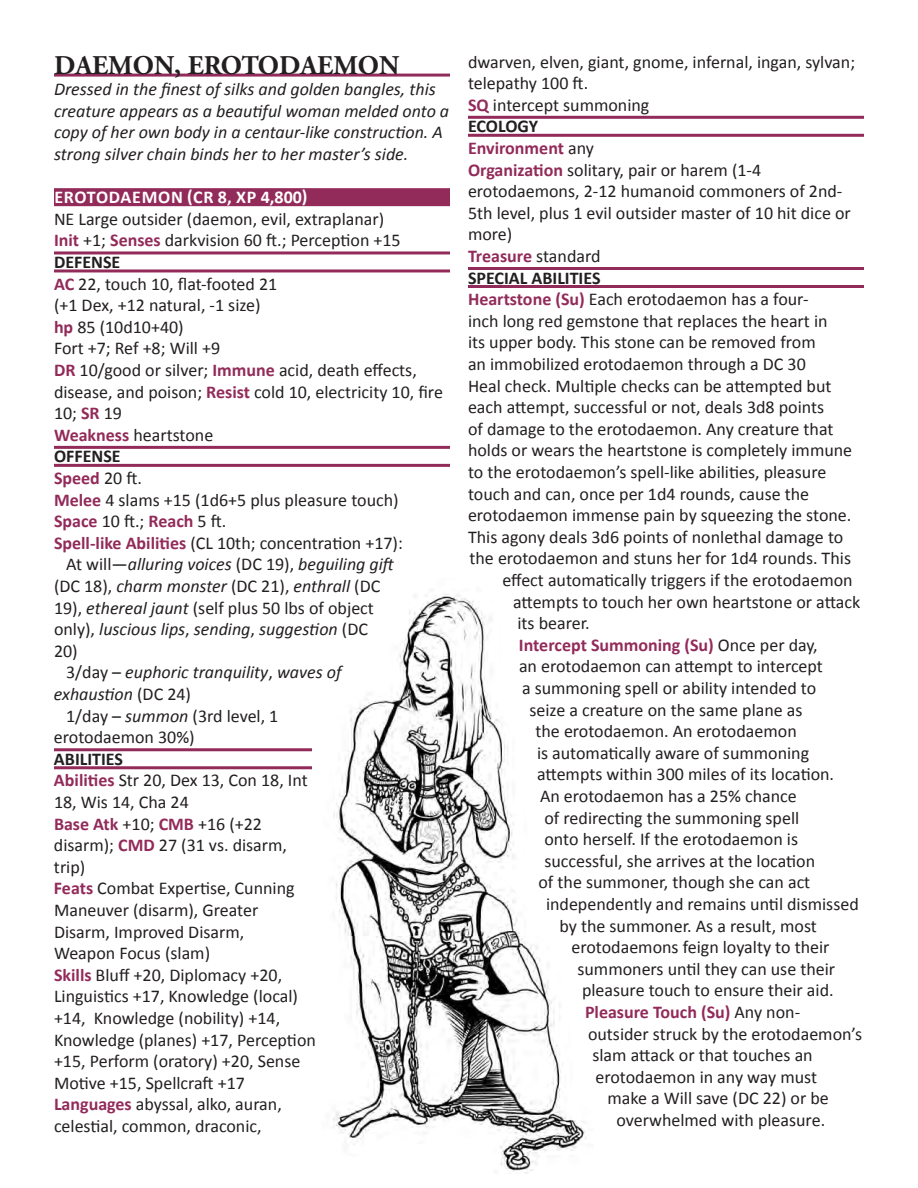
<style>
.page{position:relative;width:918px;height:1188px;background:#fff}
.page>*{position:absolute;margin:0;border:0;box-sizing:border-box;transform-origin:0 0}
.Monster_Title{font:700 27px "Adobe Garamond Pro";color:#231f20}
.t1{font:18px/21.6px "Calibri";color:#231f20}
.t2{font:italic 18px/21.6px "Calibri";color:#231f20}
.t3{font:700 18px "Calibri";color:#922b5a}
.Double_Bar{font:700 18px "Calibri";color:#231f20}
.Title_Bar{font:700 18px "Calibri";letter-spacing:.04em;color:#fff}
.s1{font-weight:700;color:#922b5a}
.s2{font-weight:400;color:#231f20}
.s3{font-style:normal}
.s4{font-style:italic}
</style>
<div class="page">
<hr style="left:54px;top:74px;width:396px;height:3px;background:#922b5a">
<div style="left:54px;top:188px;width:396px;height:18px;background:#922b5a"></div>
<hr style="left:54px;top:251px;width:396px;height:3px;background:#922b5a">
<hr style="left:54px;top:269px;width:396px;height:3px;background:#922b5a">
<hr style="left:54px;top:446px;width:396px;height:3px;background:#922b5a">
<hr style="left:54px;top:464px;width:396px;height:3px;background:#922b5a">
<hr style="left:54px;top:748px;width:258px;height:3px;background:#922b5a">
<hr style="left:54px;top:766px;width:258px;height:3px;background:#922b5a">
<hr style="left:468px;top:116px;width:396px;height:3px;background:#922b5a">
<hr style="left:468px;top:134px;width:396px;height:3px;background:#922b5a">
<hr style="left:468px;top:267px;width:396px;height:3px;background:#922b5a">
<hr style="left:468px;top:285px;width:396px;height:3px;background:#922b5a">
<img style="left:333px;top:594px;width:253px;height:580px">
<p class="Monster_Title" style="left:54px;top:49px;width:347px">DAEMON, EROTODAEMON</p>
<p class="t2" style="left:54px;top:78px;width:397px">Dressed in the finest of silks and golden bangles, this creature appears as a beautiful woman melded onto a copy of her own body in a centaur-like construction. A strong silver chain binds her to her master’s side.</p>
<p class="Title_Bar" style="left:54px;top:186px;width:255px">EROTODAEMON (CR 8, XP 4,800)</p>
<p class="t1" style="left:54px;top:208px;width:332px">NE Large outsider (daemon, evil, extraplanar)</p>
<p class="t1" style="left:54px;top:230px;width:348px"><span class="s1">Init</span> +1; <span class="s1">Senses</span> darkvision 60 ft.; Perception +15</p>
<p class="Double_Bar" style="left:54px;top:250px;width:68px">DEFENSE</p>
<p class="t1" style="left:54px;top:273px;width:225px"><span class="s1">AC</span> 22, touch 10, flat-footed 21</p>
<p class="t1" style="left:54px;top:294px;width:208px">(+1 Dex, +12 natural, -1 size)</p>
<p class="t1" style="left:54px;top:316px;width:131px"><span class="s1">hp</span> 85 (10d10+40)</p>
<p class="t1" style="left:54px;top:338px;width:168px">Fort +7; Ref +8; Will +9</p>
<p class="t1" style="left:54px;top:359px;width:390px"><span class="s1">DR</span> 10/good or silver; <span class="s1">Immune</span> acid, death effects, disease, and poison; <span class="s1">Resist</span> cold 10, electricity 10, fire<br>10; <span class="s1">SR</span> 19</p>
<p class="t1" style="left:54px;top:424px;width:161px"><span class="s1">Weakness</span> heartstone</p>
<p class="Double_Bar" style="left:54px;top:445px;width:68px">OFFENSE</p>
<p class="t3" style="left:54px;top:466px;width:89px">Speed <span class="s2">20 ft.</span></p>
<p class="t1" style="left:54px;top:489px;width:346px"><span class="s1">Melee</span> 4 slams +15 (1d6+5 plus pleasure touch)</p>
<p class="t3" style="left:54px;top:510px;width:174px">Space <span class="s2">10 ft.;</span> Reach <span class="s2">5 ft.</span></p>
<p class="t1" style="left:54px;top:532px;width:350px"><span class="s1">Spell-like Abilities</span> (CL 10th; concentration +17):</p>
<p class="t2" style="left:54px;top:553px;width:343px;text-indent:12px"><span class="s3">At will—</span>alluring voices <span class="s3">(DC 19),</span> beguiling gift <span class="s3">(DC 18),</span> charm monster <span class="s3">(DC 21),</span> enthrall <span class="s3">(DC 19),</span> ethereal jaunt <span class="s3">(self plus 50 lbs of object only),</span> luscious lips<span class="s3">,</span> sending<span class="s3">,</span> suggestion <span class="s3">(DC 20)</span></p>
<p class="t2" style="left:54px;top:661px;width:289px;text-indent:12px"><span class="s3">3/day –</span> euphoric tranquility<span class="s3">,</span> waves of exhaustion <span class="s3">(DC 24)</span></p>
<p class="t1" style="left:54px;top:705px;width:226px;text-indent:12px">1/day – <span class="s4">summon</span> (3rd level, 1 erotodaemon 30%)</p>
<p class="Double_Bar" style="left:54px;top:747px;width:71px">ABILITIES</p>
<p class="t1" style="left:54px;top:770px;width:255px"><span class="s1">Abilities</span> Str 20, Dex 13, Con 18, Int<br>18, Wis 14, Cha 24</p>
<p class="t1" style="left:54px;top:813px;width:235px"><span class="s1">Base Atk</span> +10; <span class="s1">CMB</span> +16 (+22 disarm); <span class="s1">CMD</span> 27 (31 vs. disarm, trip)</p>
<p class="t1" style="left:54px;top:878px;width:242px"><span class="s1">Feats</span> Combat Expertise, Cunning<br>Maneuver (disarm), Greater<br>Disarm, Improved Disarm,<br>Weapon Focus (slam)</p>
<p class="t1" style="left:54px;top:964px;width:263px"><span class="s1">Skills</span> Bluff +20, Diplomacy +20, Linguistics +17, Knowledge (local) +14, Knowledge (nobility) +14, Knowledge (planes) +17, Perception +15, Perform (oratory) +20, Sense Motive +15, Spellcraft +17</p>
<p class="t1" style="left:54px;top:1094px;width:229px"><span class="s1">Languages</span> abyssal, alko, auran, celestial, common, draconic,</p>
<p class="t1" style="left:468px;top:51px;width:389px">dwarven, elven, giant, gnome, infernal, ingan, sylvan; telepathy 100 ft.</p>
<p class="t1" style="left:468px;top:94px;width:183px"><span class="s1">SQ</span> intercept summoning</p>
<p class="Double_Bar" style="left:468px;top:115px;width:72px">ECOLOGY</p>
<p class="t3" style="left:468px;top:136px;width:128px">Environment <span class="s2">any</span></p>
<p class="t1" style="left:468px;top:159px;width:384px"><span class="s1">Organization</span> solitary, pair or harem (1-4 erotodaemons, 2-12 humanoid commoners of 2nd-5th level, plus 1 evil outsider master of 10 hit dice or more)</p>
<p class="t3" style="left:468px;top:244px;width:134px">Treasure <span class="s2">standard</span></p>
<p class="Double_Bar" style="left:468px;top:266px;width:134px">SPECIAL ABILITIES</p>
<p class="t1" style="left:468px;top:288px;width:342px"><span class="s1">Heartstone (Su)</span> Each erotodaemon has a four-</p>
<p class="t1" style="left:468px;top:310px;width:361px">inch long red gemstone that replaces the heart in</p>
<p class="t1" style="left:468px;top:332px;width:349px">its upper body. This stone can be removed from</p>
<p class="t1" style="left:468px;top:353px;width:339px">an immobilized erotodaemon through a DC 30</p>
<p class="t1" style="left:468px;top:375px;width:365px">Heal check. Multiple checks can be attempted but</p>
<p class="t1" style="left:468px;top:396px;width:358px">each attempt, successful or not, deals 3d8 points</p>
<p class="t1" style="left:468px;top:418px;width:367px">of damage to the erotodaemon. Any creature that</p>
<p class="t1" style="left:468px;top:440px;width:386px">holds or wears the heartstone is completely immune</p>
<p class="t1" style="left:468px;top:461px;width:360px">to the erotodaemon’s spell-like abilities, pleasure</p>
<p class="t1" style="left:468px;top:483px;width:343px">touch and can, once per 1d4 rounds, cause the</p>
<p class="t1" style="left:468px;top:504px;width:385px">erotodaemon immense pain by squeezing the stone.</p>
<p class="t1" style="left:468px;top:526px;width:377px">This agony deals 3d6 points of nonlethal damage to</p>
<p class="t1" style="left:469px;top:548px;width:383px">the erotodaemon and stuns her for 1d4 rounds. This</p>
<p class="t1" style="left:502px;top:569px;width:352px">effect automatically triggers if the erotodaemon</p>
<p class="t1" style="left:513px;top:591px;width:349px">attempts to touch her own heartstone or attack</p>
<p class="t1" style="left:518px;top:612px;width:74px">its bearer.</p>
<p class="t3" style="left:519px;top:633px;width:300px">Intercept Summoning (Su) <span class="s2">Once per day,</span></p>
<p class="t1" style="left:519px;top:656px;width:306px">an erotodaemon can attempt to intercept</p>
<p class="t1" style="left:522px;top:677px;width:296px">a summoning spell or ability intended to</p>
<p class="t1" style="left:530px;top:699px;width:275px">seize a creature on the same plane as</p>
<p class="t1" style="left:536px;top:720px;width:263px">the erotodaemon. An erotodaemon</p>
<p class="t1" style="left:537px;top:742px;width:274px">is automatically aware of summoning</p>
<p class="t1" style="left:537px;top:764px;width:299px">attempts within 300 miles of its location.</p>
<p class="t1" style="left:540px;top:785px;width:258px">An erotodaemon has a 25% chance</p>
<p class="t1" style="left:544px;top:807px;width:256px">of redirecting the summoning spell</p>
<p class="t1" style="left:544px;top:828px;width:255px">onto herself. If the erotodaemon is</p>
<p class="t1" style="left:544px;top:850px;width:272px">successful, she arrives at the location</p>
<p class="t1" style="left:538px;top:872px;width:273px">of the summoner, though she can act</p>
<p class="t1" style="left:546px;top:893px;width:314px">independently and remains until dismissed</p>
<p class="t1" style="left:560px;top:915px;width:259px">by the summoner. As a result, most</p>
<p class="t1" style="left:572px;top:936px;width:260px">erotodaemons feign loyalty to their</p>
<p class="t1" style="left:578px;top:958px;width:259px">summoners until they can use their</p>
<p class="t1" style="left:582px;top:980px;width:253px">pleasure touch to ensure their aid.</p>
<p class="t3" style="left:585px;top:1000px;width:217px">Pleasure Touch (Su) <span class="s2">Any non-</span></p>
<p class="t1" style="left:588px;top:1023px;width:276px">outsider struck by the erotodaemon’s</p>
<p class="t1" style="left:592px;top:1044px;width:222px">slam attack or that touches an</p>
<p class="t1" style="left:596px;top:1066px;width:223px">erotodaemon in any way must</p>
<p class="t1" style="left:608px;top:1088px;width:223px">make a Will save (DC 22) or be</p>
<p class="t1" style="left:616px;top:1109px;width:210px">overwhelmed with pleasure.</p>
</div>
